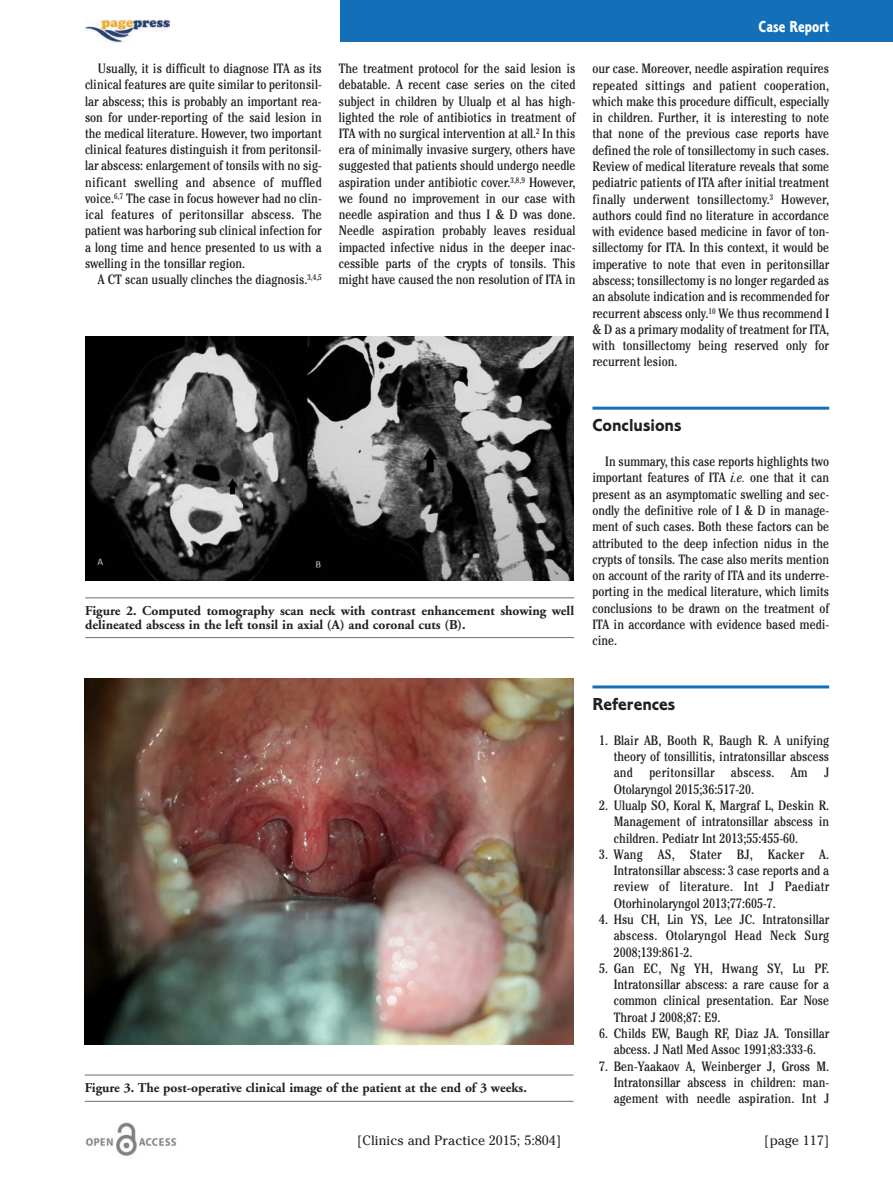
<style>
.page{position:relative;width:893px;height:1191px;background:#fff}
.page>*{position:absolute;margin:0;border:0;box-sizing:border-box;transform-origin:0 0}
.t1{font:18px "Corinthian Bold Plain";color:#231f20}
.t2{font:16.5px "Corinthian Bold Condensed Plain";color:#fff}
.t3{font:condensed 13.5px/16.4px "Cheltenham";color:#231f20;text-align:justify}
.t4{font:700 13.5px/13.5px "Adobe Garamond";color:#231f20}
.t5{font:13.5px "Cheltenham";color:#231f20}
.s1{font-style:italic}
</style>
<div class="page">
<hr style="left:592px;top:407px;width:237px;height:3px;background:#1370b8">
<hr style="left:592px;top:685px;width:237px;height:3px;background:#1370b8">
<div style="left:340px;top:0;width:553px;height:42px;background:#1370b8"></div>
<img style="left:86px;top:1123px;width:91px;height:33px">
<img style="left:85px;top:19px;width:85px;height:24px">
<hr style="left:85px;top:1074px;width:489px;height:1px;background:#6c6d70">
<hr style="left:85px;top:1101px;width:489px;height:1px;background:#6c6d70">
<img style="left:85px;top:678px;width:489px;height:367px">
<hr style="left:85px;top:597px;width:489px;height:1px;background:#6c6d70">
<hr style="left:85px;top:637px;width:489px;height:1px;background:#6c6d70">
<img style="left:85px;top:337px;width:489px;height:244px">
<p class="t3" style="left:85px;top:62px;width:238px;text-indent:13px">Usually, it is difficult to diagnose ITA as its clinical features are quite similar to peritonsil&shy;lar abscess; this is probably an important rea&shy;son for under-reporting of the said lesion in the medical literature. However, two important clinical features distinguish it from peritonsil&shy;lar abscess: enlargement of tonsils with no sig&shy;nificant swelling and absence of muffled voice.<sup>6,7</sup> The case in focus however had no clin&shy;ical features of peritonsillar abscess. The patient was harboring sub clinical infection for a long time and hence presented to us with a swelling in the tonsillar region.</p>
<p class="t3" style="left:98px;top:272px;width:225px">A CT scan usually clinches the diagnosis.<sup>3,4,5</sup></p>
<p class="t2" style="left:759px;top:21px;width:72px">Case Report</p>
<p class="t3" style="left:339px;top:62px;width:238px">The treatment protocol for the said lesion is debatable. A recent case series on the cited subject in children by Ulualp et al has high&shy;lighted the role of antibiotics in treatment of ITA with no surgical intervention at all.<sup>2</sup> In this era of minimally invasive surgery, others have suggested that patients should undergo needle aspiration under antibiotic cover.<sup>3,8,9</sup> However, we found no improvement in our case with needle aspiration and thus I &amp; D was done.<br>Needle aspiration probably leaves residual impacted infective nidus in the deeper inac&shy;cessible parts of the crypts of tonsils. This might have caused the non resolution of ITA in</p>
<p class="t3" style="left:592px;top:62px;width:238px">our case. Moreover, needle aspiration requires repeated sittings and patient cooperation, which make this procedure difficult, especially in children. Further, it is interesting to note that none of the previous case reports have defined the role of tonsillectomy in such cases.<br>Review of medical literature reveals that some pediatric patients of ITA after initial treatment finally underwent tonsillectomy.<sup>3</sup> However, authors could find no literature in accordance with evidence based medicine in favor of ton&shy;sillectomy for ITA. In this context, it would be imperative to note that even in peritonsillar abscess; tonsillectomy is no longer regarded as an absolute indication and is recommended for recurrent abscess only.<sup>10</sup> We thus recommend I &amp; D as a primary modality of treatment for ITA, with tonsillectomy being reserved only for recurrent lesion.</p>
<p class="t4" style="left:85px;top:605px;width:490px">Figure 2. Computed tomography scan neck with contrast enhancement showing well delineated abscess in the left tonsil in axial (A) and coronal cuts (B).</p>
<h1 class="t1" style="left:592px;top:419px;width:90px">Conclusions</h1>
<p class="t3" style="left:592px;top:454px;width:238px;text-indent:13px">In summary, this case reports highlights two important features of ITA <span class="s1">i.e.</span> one that it can present as an asymptomatic swelling and sec&shy;ondly the definitive role of I &amp; D in manage&shy;ment of such cases. Both these factors can be attributed to the deep infection nidus in the crypts of tonsils. The case also merits mention on account of the rarity of ITA and its underre&shy;porting in the medical literature, which limits conclusions to be drawn on the treatment of ITA in accordance with evidence based medi&shy;cine.</p>
<p class="t4" style="left:85px;top:1082px;width:444px">Figure 3. The post-operative clinical image of the patient at the end of 3 weeks.</p>
<h1 class="t1" style="left:592px;top:697px;width:84px">References</h1>
<p class="t3" style="left:614px;top:733px;width:217px;text-indent:-15px">1. Blair AB, Booth R, Baugh R. A unifying theory of tonsillitis, intratonsillar abscess and peritonsillar abscess. Am J Otolaryngol 2015;36:517-20.</p>
<p class="t3" style="left:614px;top:798px;width:217px;text-indent:-15px">2. Ulualp SO, Koral K, Margraf L, Deskin R.<br>Management of intratonsillar abscess in children. Pediatr Int 2013;55:455-60.</p>
<p class="t3" style="left:614px;top:847px;width:217px;text-indent:-15px">3. Wang AS, Stater BJ, Kacker A.<br>Intratonsillar abscess: 3 case reports and a review of literature. Int J Paediatr Otorhinolaryngol 2013;77:605-7.</p>
<p class="t3" style="left:614px;top:912px;width:217px;text-indent:-15px">4. Hsu CH, Lin YS, Lee JC. Intratonsillar abscess. Otolaryngol Head Neck Surg 2008;139:861-2.</p>
<p class="t3" style="left:614px;top:961px;width:217px;text-indent:-15px">5. Gan EC, Ng YH, Hwang SY, Lu PF.<br>Intratonsillar abscess: a rare cause for a common clinical presentation. Ear Nose Throat J 2008;87: E9.</p>
<p class="t3" style="left:599px;top:1026px;width:232px;text-align:center">6. Childs EW, Baugh RF, Diaz JA. Tonsillar abcess. J Natl Med Assoc 1991;83:333-6.</p>
<p class="t3" style="left:614px;top:1059px;width:217px;text-indent:-15px">7. Ben-Yaakaov A, Weinberger J, Gross M.<br>Intratonsillar abscess in children: man&shy;agement with needle aspiration. Int J</p>
<p class="t5" style="left:357px;top:1132px;width:206px">[Clinics and Practice 2015; 5:804]</p>
<p class="t5" style="left:764px;top:1132px;width:66px">[page 117]</p>
</div>
